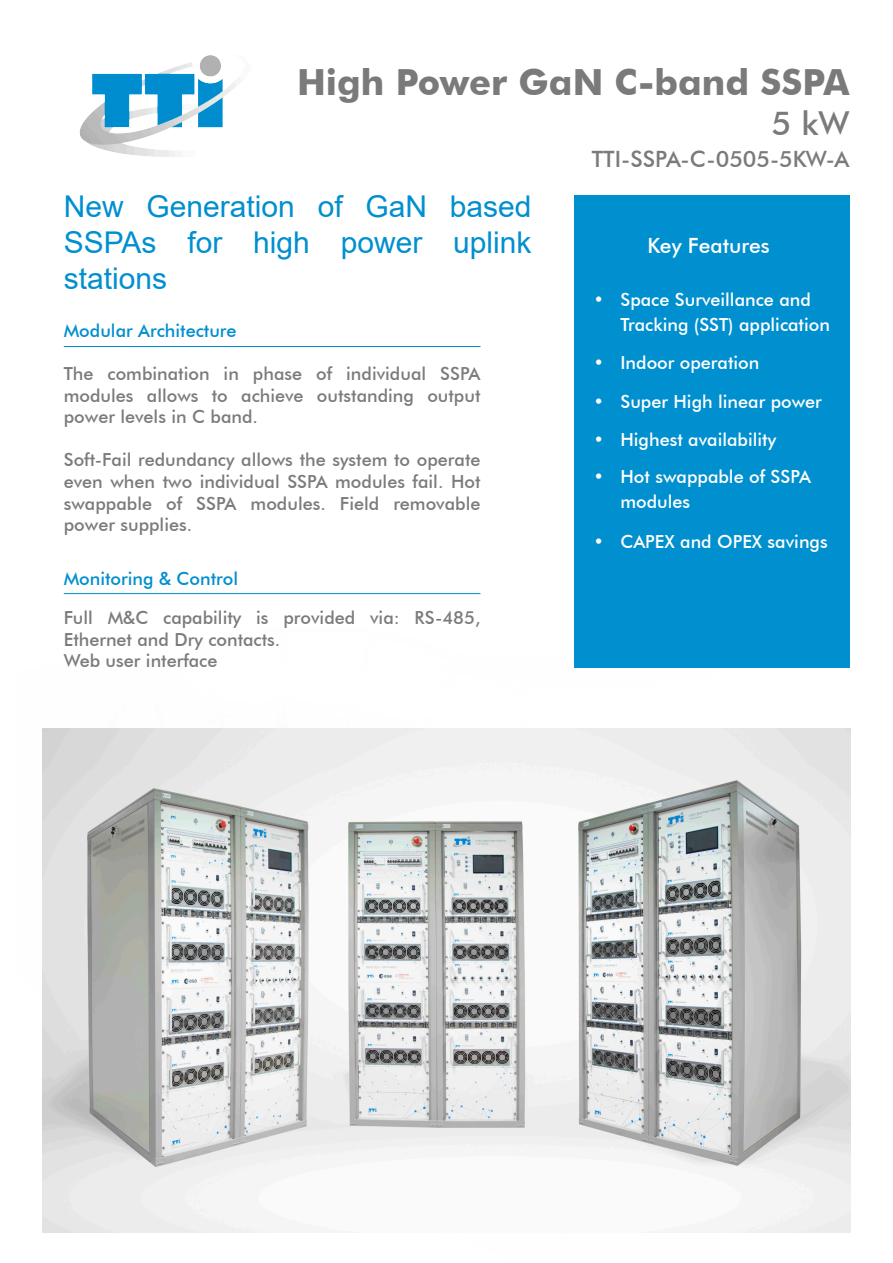
<style>
.page{position:relative;width:893px;height:1263px;background:#fff}
.page>*{position:absolute;margin:0;border:0;box-sizing:border-box;transform-origin:0 0}
.t1{font:700 36px "Futura BT";color:#7a7a7a}
.t2{font:500 33px "Futura BT";color:#7a7a7a}
.t3{font:30px/36px "Arial";color:#008fcf;text-align:justify}
.t4{font:500 22.5px "Futura BT";color:#7a7a7a}
.t5{font:500 21px "Futura BT";color:#fff}
.t6{font:500 18px/21.6px "Futura BT";color:#7b7b7b;text-align:justify}
.t7{font:500 18px/25.5px "Futura BT";color:#fff}
.t8{font:500 18px "Futura BT";color:#008fcf}
</style>
<div class="page">
<img style="left:79px;top:55px;width:163px;height:102px">
<div style="left:574px;top:196px;width:275px;height:472px;background:#008fcf"></div>
<hr style="left:64px;top:346px;width:416px;height:1px;background:#008fcf">
<hr style="left:64px;top:593px;width:416px;height:1px;background:#008fcf">
<img style="left:43px;top:728px;width:807px;height:504px">
<h1 class="t1" style="left:297px;top:61px;width:554px">High Power GaN C-band SSPA</h1>
<h2 class="t2" style="left:771px;top:103px;width:79px">5 kW</h2>
<p class="t4" style="left:592px;top:145px;width:259px">TTI-SSPA-C-0505-5KW-A</p>
<h3 class="t3" style="left:64px;top:189px;width:469px">New Generation of GaN based SSPAs for high power uplink stations</h3>
<p class="t5" style="left:647px;top:233px;width:124px">Key Features</p>
<p class="t7" style="left:620px;top:286px;width:211px;text-indent:-27px">• Space Surveillance and<br>Tracking (SST) application</p>
<p class="t7" style="left:593px;top:350px;width:167px">• Indoor operation</p>
<p class="t7" style="left:593px;top:388px;width:230px">• Super High linear power</p>
<p class="t7" style="left:593px;top:427px;width:184px">• Highest availability</p>
<p class="t7" style="left:620px;top:463px;width:192px;text-indent:-27px">• Hot swappable of SSPA modules</p>
<p class="t7" style="left:593px;top:529px;width:236px">• CAPEX and OPEX savings</p>
<p class="t8" style="left:64px;top:320px;width:174px">Modular Architecture</p>
<p class="t6" style="left:64px;top:363px;width:418px">The combination in phase of individual SSPA modules allows to achieve outstanding output power levels in C band.</p>
<p class="t6" style="left:64px;top:449px;width:418px">Soft-Fail redundancy allows the system to operate even when two individual SSPA modules fail. Hot swappable of SSPA modules. Field removable power supplies.</p>
<p class="t8" style="left:64px;top:567px;width:176px">Monitoring &amp; Control</p>
<p class="t6" style="left:64px;top:606px;width:418px;text-align:left">Full M&amp;C capability is provided via: RS-485,<br>Ethernet and Dry contacts.<br>Web user interface</p>
</div>
